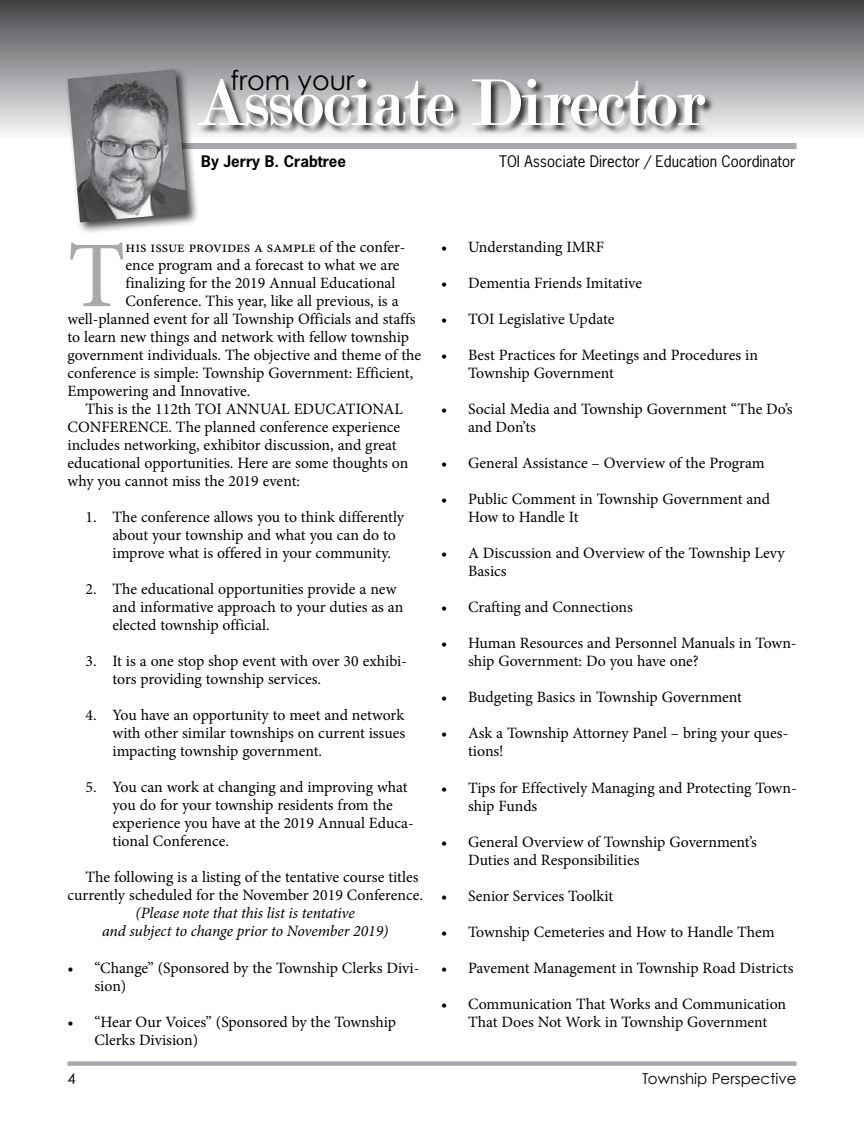
<style>
.page{position:relative;width:864px;height:1148px;background:#fff}
.page>*{position:absolute;margin:0;border:0;box-sizing:border-box;transform-origin:0 0}
.t1{font:94.05px "Minion Pro";color:#a7a9ac}
.t2{font:69px "Modern";color:#fff}
.t3{font:27px "Century Gothic";color:#000}
.t4{font:15.75px/18px "Minion Pro";color:#000}
.t5{font:italic 15.75px/18px "Minion Pro";letter-spacing:-.01em;color:#000;text-align:center}
.t6{font:15px "News Gothic Std";color:#000}
.t7{font:15px "Century Gothic";color:#000}
.t8{font:700 15px "News Gothic Std";color:#000}
</style>
<div class="page">
<div style="left:0;top:0;width:864px;height:140px;background:linear-gradient(to bottom,#414345,#f9fafb)"></div>
<div style="left:101px;top:143px;width:695px;height:6px;background:#a7a9ac"></div>
<div style="left:64px;top:66px;width:136px;height:169px;background:#000;opacity:.75"></div>
<img style="left:68px;top:69px;width:120px;height:153px">
<div style="left:197px;top:78px;width:517px;height:57px;background:#000;opacity:.75"></div>
<svg style="left:197px;top:78px;width:257px;height:49px;background:#afb0b2"></svg>
<svg style="left:471px;top:79px;width:234px;height:47px;background:#aeafb0"></svg>
<svg style="left:68px;top:1061px;width:728px;height:4px;background:#aeb0b2"></svg>
<h3 class="t3" style="left:231px;top:63px;width:125px">from your</h3>
<h2 class="t2" style="left:197px;top:68px;width:509px">Associate Director</h2>
<p class="t8" style="left:201px;top:151px;width:146px">By Jerry B. Crabtree</p>
<p class="t6" style="left:499px;top:152px;width:298px">TOI Associate Director / Education Coordinator</p>
<h1 class="t1" style="left:68px;top:213px;width:60px">T</h1>
<p class="t4" style="left:126px;top:238px;width:281px">his issue provides a sample of the confer-</p>
<p class="t4" style="left:126px;top:256px;width:276px">ence program and a forecast to what we are</p>
<p class="t4" style="left:126px;top:274px;width:272px">finalizing for the 2019 Annual Educational</p>
<p class="t4" style="left:126px;top:292px;width:275px">Conference. This year, like all previous, is a</p>
<p class="t4" style="left:68px;top:310px;width:349px">well-planned event for all Township Officials and staffs</p>
<p class="t4" style="left:68px;top:328px;width:343px">to learn new things and network with fellow township</p>
<p class="t4" style="left:68px;top:346px;width:355px">government individuals. The objective and theme of the</p>
<p class="t4" style="left:68px;top:364px;width:347px">conference is simple: Township Government: Efficient,</p>
<p class="t4" style="left:68px;top:382px;width:184px">Empowering and Innovative.</p>
<p class="t4" style="left:86px;top:400px;width:319px">This is the 112th TOI ANNUAL EDUCATIONAL</p>
<p class="t4" style="left:68px;top:418px;width:334px">CONFERENCE. The planned conference experience</p>
<p class="t4" style="left:68px;top:436px;width:331px">includes networking, exhibitor discussion, and great</p>
<p class="t4" style="left:68px;top:454px;width:342px">educational opportunities. Here are some thoughts on</p>
<p class="t4" style="left:68px;top:472px;width:234px">why you cannot miss the 2019 event:</p>
<p class="t4" style="left:112px;top:508px;width:293px;text-indent:-27px">1. The conference allows you to think differently about your township and what you can do to improve what is offered in your community.</p>
<p class="t4" style="left:112px;top:580px;width:292px;text-indent:-27px">2. The educational opportunities provide a new and informative approach to your duties as an elected township official.</p>
<p class="t4" style="left:112px;top:652px;width:296px;text-indent:-27px">3. It is a one stop shop event with over 30 exhibi&shy;tors providing township services.</p>
<p class="t4" style="left:112px;top:706px;width:294px;text-align:justify;text-indent:-27px">4. You have an opportunity to meet and network with other similar townships on current issues impacting township government.</p>
<p class="t4" style="left:112px;top:778px;width:303px;text-indent:-27px">5. You can work at changing and improving what you do for your township residents from the experience you have at the 2019 Annual Educa&shy;tional Conference.</p>
<p class="t4" style="left:68px;top:868px;width:357px;text-align:right">The following is a listing of the tentative course titles currently scheduled for the November 2019 Conference.</p>
<p class="t5" style="left:102px;top:904px;width:288px">(Please note that this list is tentative<br>and subject to change prior to November 2019)</p>
<p class="t4" style="left:95px;top:958px;width:326px;text-indent:-27px">• “Change” (Sponsored by the Township Clerks Divi&shy;sion)</p>
<p class="t4" style="left:95px;top:1012px;width:303px;text-indent:-27px">• “Hear Our Voices” (Sponsored by the Township<br>Clerks Division)</p>
<p class="t4" style="left:441px;top:238px;width:164px">• Understanding IMRF</p>
<p class="t4" style="left:441px;top:274px;width:203px">• Dementia Friends Imitative</p>
<p class="t4" style="left:441px;top:310px;width:175px">• TOI Legislative Update</p>
<p class="t4" style="left:468px;top:346px;width:291px;text-indent:-27px">• Best Practices for Meetings and Procedures in<br>Township Government</p>
<p class="t4" style="left:468px;top:400px;width:326px;text-indent:-27px">• Social Media and Township Government “The Do’s and Don’ts</p>
<p class="t4" style="left:441px;top:454px;width:325px">• General Assistance – Overview of the Program</p>
<p class="t4" style="left:468px;top:490px;width:304px;text-indent:-27px">• Public Comment in Township Government and<br>How to Handle It</p>
<p class="t4" style="left:468px;top:544px;width:318px;text-indent:-27px">• A Discussion and Overview of the Township Levy<br>Basics</p>
<p class="t4" style="left:441px;top:598px;width:193px">• Crafting and Connections</p>
<p class="t4" style="left:468px;top:634px;width:330px;text-indent:-27px">• Human Resources and Personnel Manuals in Town&shy;ship Government: Do you have one?</p>
<p class="t4" style="left:441px;top:688px;width:302px">• Budgeting Basics in Township Government</p>
<p class="t4" style="left:468px;top:724px;width:322px;text-indent:-27px">• Ask a Township Attorney Panel – bring your ques&shy;tions!</p>
<p class="t4" style="left:468px;top:778px;width:330px;text-indent:-27px">• Tips for Effectively Managing and Protecting Town&shy;ship Funds</p>
<p class="t4" style="left:468px;top:832px;width:291px;text-indent:-27px">• General Overview of Township Government’s<br>Duties and Responsibilities</p>
<p class="t4" style="left:441px;top:886px;width:174px">• Senior Services Toolkit</p>
<p class="t4" style="left:441px;top:922px;width:335px">• Township Cemeteries and How to Handle Them</p>
<p class="t4" style="left:441px;top:958px;width:354px">• Pavement Management in Township Road Districts</p>
<p class="t4" style="left:441px;top:994px;width:347px;text-align:center">• Communication That Works and Communication<br>That Does Not Work in Township Government</p>
<p class="t7" style="left:68px;top:1069px;width:10px">4</p>
<p class="t7" style="left:642px;top:1069px;width:156px">Township Perspective</p>
</div>
